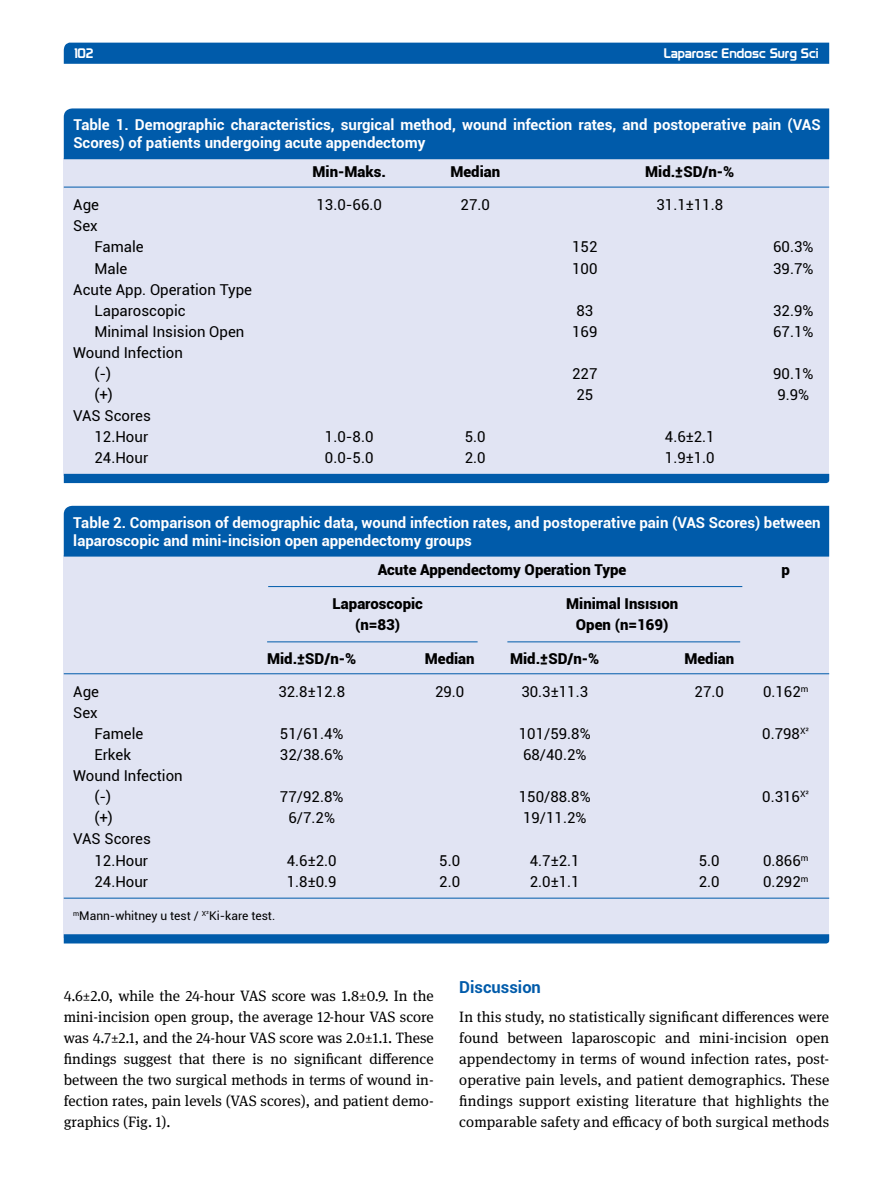
<style>
.page{position:relative;width:893px;height:1191px;background:#fff}
.page>*{position:absolute;margin:0;border:0;box-sizing:border-box;transform-origin:0 0}
.t1{font:700 16.5px "Roboto";color:#005baa}
.t2{font:15px/21px "DG Meta Serif Science";color:#000;text-align:justify}
.t3{font:15px/21px "Roboto";color:#000}
.t4{font:700 15px/18px "Roboto";color:#fff}
.t5{font:900 15px "Roboto";color:#000}
.t6{font:13.5px "Prototype";color:#fff}
.t7{font:12px "Roboto";color:#000}
</style>
<div class="page">
<div style="left:64px;top:43px;width:765px;height:21px;background:#005baa"></div>
<div style="left:64px;top:158px;width:765px;height:318px;background:#e1e4f3"></div>
<div style="left:64px;top:108px;width:765px;height:51px;background:#005baa"></div>
<div style="left:64px;top:474px;width:765px;height:9px;background:#005baa"></div>
<hr style="left:64px;top:187px;width:765px;height:1px;background:#005baa">
<div style="left:64px;top:555px;width:765px;height:383px;background:#e1e4f3"></div>
<div style="left:64px;top:506px;width:765px;height:50px;background:#005baa"></div>
<svg style="left:64px;top:934px;width:765px;height:9px;background:#065eac"></svg>
<hr style="left:64px;top:673px;width:765px;height:1px;background:#005baa">
<hr style="left:64px;top:897px;width:765px;height:1px;background:#005baa">
<hr style="left:268px;top:586px;width:474px;height:1px;background:#005baa">
<hr style="left:267px;top:641px;width:211px;height:1px;background:#005baa">
<hr style="left:507px;top:641px;width:233px;height:1px;background:#005baa">
<p class="t6" style="left:74px;top:45px;width:21px">102</p>
<p class="t6" style="left:664px;top:45px;width:156px">Laparosc Endosc Surg Sci</p>
<p class="t4" style="left:73px;top:116px;width:749px">Table 1. Demographic characteristics, surgical method, wound infection rates, and postoperative pain (VAS<br>Scores) of patients undergoing acute appendectomy</p>
<p class="t5" style="left:313px;top:161px;width:75px">Min-Maks.</p>
<p class="t5" style="left:450px;top:161px;width:51px">Median</p>
<p class="t5" style="left:645px;top:161px;width:91px">Mid.±SD/n-%</p>
<p class="t3" style="left:73px;top:194px;width:27px">Age</p>
<p class="t3" style="left:317px;top:194px;width:67px">13.0-66.0</p>
<p class="t3" style="left:461px;top:194px;width:31px">27.0</p>
<p class="t3" style="left:656px;top:194px;width:68px">31.1±11.8</p>
<p class="t3" style="left:94px;top:215px;width:51px;text-indent:-21px">Sex<br>Famale</p>
<p class="t3" style="left:572px;top:236px;width:27px">152</p>
<p class="t3" style="left:773px;top:236px;width:42px">60.3%</p>
<p class="t3" style="left:94px;top:257px;width:34px">Male</p>
<p class="t3" style="left:572px;top:257px;width:27px">100</p>
<p class="t3" style="left:773px;top:257px;width:42px">39.7%</p>
<p class="t3" style="left:94px;top:278px;width:159px;text-indent:-21px">Acute App. Operation Type<br>Laparoscopic</p>
<p class="t3" style="left:576px;top:299px;width:18px">83</p>
<p class="t3" style="left:773px;top:299px;width:42px">32.9%</p>
<p class="t3" style="left:94px;top:320px;width:151px">Minimal Insision Open</p>
<p class="t3" style="left:572px;top:320px;width:27px">169</p>
<p class="t3" style="left:773px;top:320px;width:42px">67.1%</p>
<p class="t3" style="left:94px;top:341px;width:90px;text-indent:-21px">Wound Infection (-)</p>
<p class="t3" style="left:572px;top:362px;width:27px">227</p>
<p class="t3" style="left:773px;top:362px;width:42px">90.1%</p>
<p class="t3" style="left:94px;top:383px;width:20px">(+)</p>
<p class="t3" style="left:576px;top:383px;width:18px">25</p>
<p class="t3" style="left:777px;top:383px;width:33px">9.9%</p>
<p class="t3" style="left:73px;top:404px;width:79px;text-align:right">VAS Scores<br>12.Hour</p>
<p class="t3" style="left:325px;top:425px;width:50px">1.0-8.0</p>
<p class="t3" style="left:465px;top:425px;width:22px">5.0</p>
<p class="t3" style="left:665px;top:425px;width:51px">4.6±2.1</p>
<p class="t3" style="left:94px;top:446px;width:55px">24.Hour</p>
<p class="t3" style="left:325px;top:446px;width:50px">0.0-5.0</p>
<p class="t3" style="left:465px;top:446px;width:22px">2.0</p>
<p class="t3" style="left:665px;top:446px;width:51px">1.9±1.0</p>
<p class="t4" style="left:73px;top:513px;width:749px">Table 2. Comparison of demographic data, wound infection rates, and postoperative pain (VAS Scores) between laparoscopic and mini-incision open appendectomy groups</p>
<p class="t5" style="left:378px;top:559px;width:250px">Acute Appendectomy Operation Type</p>
<p class="t5" style="left:781px;top:559px;width:10px">p</p>
<p class="t5" style="left:333px;top:593px;width:92px">Laparoscopic</p>
<p class="t5" style="left:566px;top:593px;width:114px">Minimal Insısıon</p>
<p class="t5" style="left:355px;top:614px;width:47px">(n=83)</p>
<p class="t5" style="left:576px;top:614px;width:94px">Open (n=169)</p>
<p class="t5" style="left:267px;top:647px;width:91px">Mid.±SD/n-%</p>
<p class="t5" style="left:425px;top:647px;width:51px">Median</p>
<p class="t5" style="left:510px;top:647px;width:91px">Mid.±SD/n-%</p>
<p class="t5" style="left:684px;top:647px;width:51px">Median</p>
<p class="t3" style="left:73px;top:681px;width:27px">Age</p>
<p class="t3" style="left:278px;top:681px;width:68px">32.8±12.8</p>
<p class="t3" style="left:435px;top:681px;width:31px">29.0</p>
<p class="t3" style="left:521px;top:681px;width:68px">30.3±11.3</p>
<p class="t3" style="left:695px;top:681px;width:31px">27.0</p>
<p class="t3" style="left:763px;top:681px;width:47px">0.162<sup>m</sup></p>
<p class="t3" style="left:94px;top:702px;width:50px;text-indent:-21px">Sex<br>Famele</p>
<p class="t3" style="left:280px;top:723px;width:65px">51/61.4%</p>
<p class="t3" style="left:519px;top:723px;width:73px">101/59.8%</p>
<p class="t3" style="left:762px;top:723px;width:49px">0.798<sup>X²</sup></p>
<p class="t3" style="left:94px;top:744px;width:38px">Erkek</p>
<p class="t3" style="left:280px;top:744px;width:65px">32/38.6%</p>
<p class="t3" style="left:523px;top:744px;width:65px">68/40.2%</p>
<p class="t3" style="left:94px;top:765px;width:90px;text-indent:-21px">Wound Infection (-)</p>
<p class="t3" style="left:280px;top:786px;width:65px">77/92.8%</p>
<p class="t3" style="left:519px;top:786px;width:73px">150/88.8%</p>
<p class="t3" style="left:762px;top:786px;width:49px">0.316<sup>X²</sup></p>
<p class="t3" style="left:94px;top:807px;width:20px">(+)</p>
<p class="t3" style="left:288px;top:807px;width:48px">6/7.2%</p>
<p class="t3" style="left:523px;top:807px;width:65px">19/11.2%</p>
<p class="t3" style="left:73px;top:828px;width:79px;text-align:right">VAS Scores<br>12.Hour</p>
<p class="t3" style="left:287px;top:849px;width:51px">4.6±2.0</p>
<p class="t3" style="left:439px;top:849px;width:22px">5.0</p>
<p class="t3" style="left:530px;top:849px;width:51px">4.7±2.1</p>
<p class="t3" style="left:699px;top:849px;width:22px">5.0</p>
<p class="t3" style="left:763px;top:849px;width:47px">0.866<sup>m</sup></p>
<p class="t3" style="left:94px;top:870px;width:55px">24.Hour</p>
<p class="t3" style="left:287px;top:870px;width:51px">1.8±0.9</p>
<p class="t3" style="left:439px;top:870px;width:22px">2.0</p>
<p class="t3" style="left:530px;top:870px;width:51px">2.0±1.1</p>
<p class="t3" style="left:699px;top:870px;width:22px">2.0</p>
<p class="t3" style="left:763px;top:870px;width:47px">0.292<sup>m</sup></p>
<p class="t7" style="left:73px;top:907px;width:203px"><sup>m</sup>Mann-whitney u test / <sup>X²</sup>Ki-kare test.</p>
<p class="t2" style="left:64px;top:985px;width:371px">4.6±2.0, while the 24-hour VAS score was 1.8±0.9. In the mini-incision open group, the average 12-hour VAS score was 4.7±2.1, and the 24-hour VAS score was 2.0±1.1. These findings suggest that there is no significant difference between the two surgical methods in terms of wound in&shy;fection rates, pain levels (VAS scores), and patient demo&shy;graphics (Fig. 1).</p>
<p class="t1" style="left:459px;top:975px;width:83px">Discussion</p>
<p class="t2" style="left:459px;top:1006px;width:371px">In this study, no statistically significant differences were found between laparoscopic and mini-incision open appendectomy in terms of wound infection rates, post&shy;operative pain levels, and patient demographics. These findings support existing literature that highlights the comparable safety and efficacy of both surgical methods</p>
</div>
